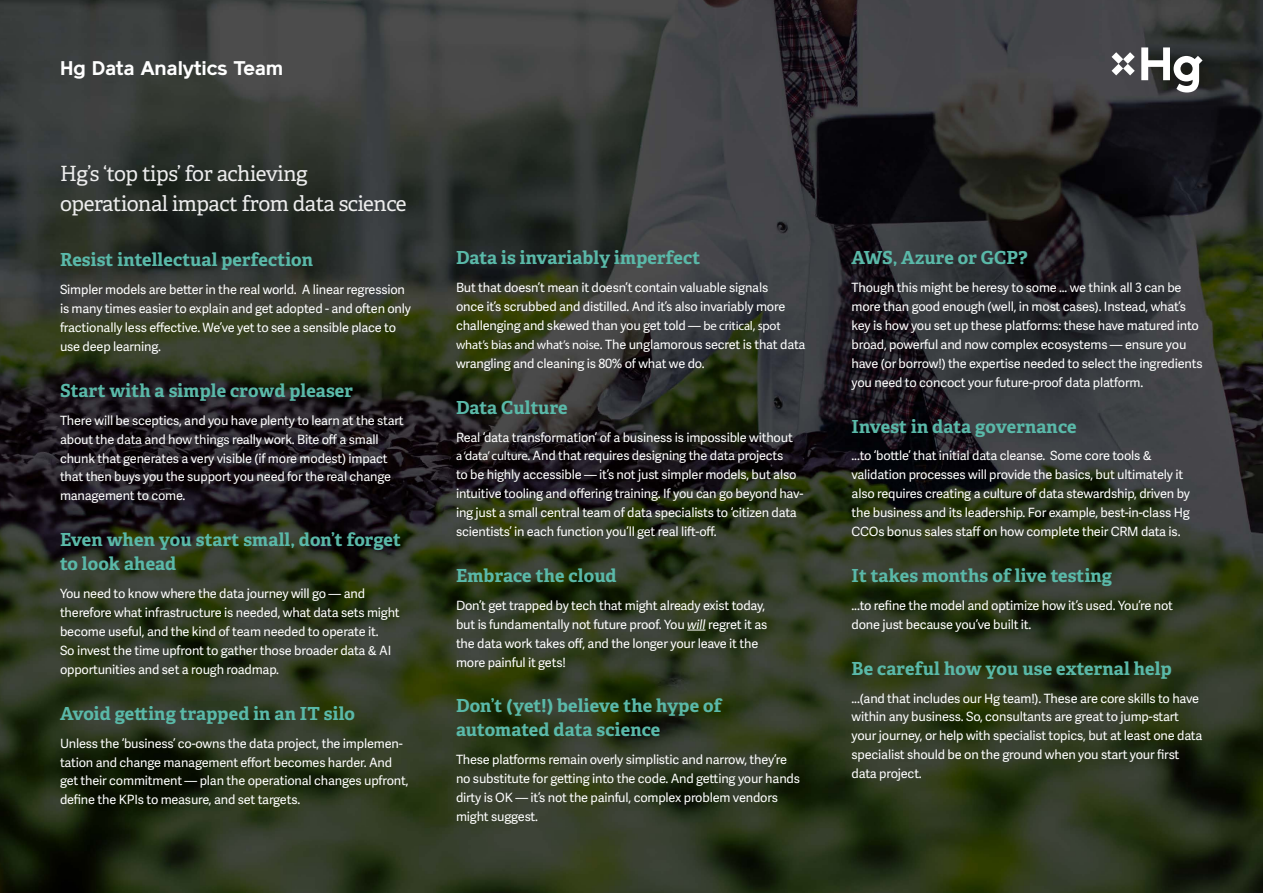
<style>
.page{position:relative;width:1263px;height:893px;background:#fff}
.page>*{position:absolute;margin:0;border:0;box-sizing:border-box;transform-origin:0 0}
.t1{font:21px/30px "Adelle";letter-spacing:-.02em;color:#ededed}
.t2{font:700 19.5px "Reader";color:#fff}
.t3{font:700 18px/24px "Adelle";letter-spacing:.01em;color:#5ab9a9}
.t4{font:12.75px/18.9px "Adelle Sans";letter-spacing:-.015em;color:#fff}
.s1{font-family:"Myriad Pro"}
.s2{font-style:italic}
</style>
<div class="page">
<img style="left:0;top:0;width:1263px;height:893px">
<svg style="left:687px;top:630px;width:18px;height:1px"></svg>
<svg style="left:1111px;top:52px;width:24px;height:23px"></svg>
<svg style="left:1141px;top:47px;width:61px;height:46px"></svg>
<h2 class="t2" style="left:60px;top:56px;width:225px">Hg Data Analytics Team</h2>
<h1 class="t1" style="left:60px;top:158px;width:348px">Hg’s ‘top tips’ for achieving operational impact from data science</h1>
<h3 class="t3" style="left:60px;top:247px;width:255px">Resist intellectual perfection</h3>
<p class="t4" style="left:60px;top:280px;width:353px">Simpler models are better in the real world. A linear regression is many times easier to explain and get adopted - and often only fractionally less effective. We’ve yet to see a sensible place to use deep learning.</p>
<h3 class="t3" style="left:60px;top:378px;width:295px">Start with a simple crowd pleaser</h3>
<p class="t4" style="left:60px;top:410px;width:345px">There will be sceptics, and you have plenty to learn at the start about the data and how things really work. Bite off a small chunk that generates a very visible (if more modest) impact that then buys you the support you need for the real change management to come.</p>
<h3 class="t3" style="left:60px;top:527px;width:343px">Even when you start small, don’t forget to look ahead</h3>
<p class="t4" style="left:60px;top:584px;width:341px">You need to know where the data journey will go — and therefore what infrastructure is needed, what data sets might become useful, and the kind of team needed to operate it.<br>So invest the time upfront to gather those broader data &amp; AI opportunities and set a rough roadmap.</p>
<h3 class="t3" style="left:60px;top:701px;width:296px">Avoid getting trapped in an IT silo</h3>
<p class="t4" style="left:60px;top:733px;width:350px">Unless the ‘business’ co-owns the data project, the implemen&shy;tation and change management effort becomes harder. And get their commitment — plan the operational changes upfront, define the KPIs to measure, and set targets.</p>
<h3 class="t3" style="left:456px;top:245px;width:246px">Data is invariably imperfect</h3>
<p class="t4" style="left:456px;top:278px;width:351px">But that doesn’t mean it doesn’t contain valuable signals<br>once it’s scrubbed and distilled. And it’s also invariably more challenging and skewed than you get told — <span class="s1">be critical, spot what’s bias and what’s noise</span>. The unglamorous secret is that data wrangling and cleaning is 80% of what we do.</p>
<h3 class="t3" style="left:456px;top:395px;width:113px">Data Culture</h3>
<p class="t4" style="left:456px;top:427px;width:349px">Real ‘data transformation’ of a business is impossible without<br><span class="s1">a ‘data’ culture</span>. And that requires designing the data projects<br>to be highly accessible — it’s not just simpler models, but also intuitive tooling and offering training. If you can go beyond hav&shy;ing just a small central team of data specialists to ‘citizen data scientists’ in each function you’ll get real lift-off.</p>
<h3 class="t3" style="left:456px;top:563px;width:162px">Embrace the cloud</h3>
<p class="t4" style="left:456px;top:595px;width:313px">Don’t get trapped by tech that might already exist today, but is fundamentally not future proof. You <span class="s2">will</span> regret it as the data work takes off, and the longer your leave it the more painful it gets!</p>
<h3 class="t3" style="left:456px;top:693px;width:267px">Don’t (yet!) believe the hype of automated data science</h3>
<p class="t4" style="left:456px;top:750px;width:345px">These platforms remain overly simplistic and narrow, they’re no substitute for getting into the code. And getting your hands dirty is OK — it’s not the painful, complex problem vendors might suggest.</p>
<h3 class="t3" style="left:851px;top:245px;width:178px">AWS, Azure or GCP?</h3>
<p class="t4" style="left:851px;top:278px;width:352px">Though this might be heresy to some … we think all 3 can be more than good enough (well, in most cases). Instead, what’s key is how you set up these platforms: these have matured into broad, powerful and now complex ecosystems — ensure you have (or borrow!) the expertise needed to select the ingredients you need to concoct your future-proof data platform.</p>
<h3 class="t3" style="left:851px;top:413px;width:227px">Invest in data governance</h3>
<p class="t4" style="left:851px;top:446px;width:340px">...to ‘bottle’ that initial data cleanse. Some core tools &amp; validation processes will provide the basics, but ultimately it also requires creating a culture of data stewardship, driven by the business and its leadership. For example, best-in-class Hg CCOs bonus sales staff on how complete their CRM data is.</p>
<h3 class="t3" style="left:851px;top:563px;width:262px">It takes months of live testing</h3>
<p class="t4" style="left:851px;top:595px;width:323px">...to refine the model and optimize how it’s used. You’re not done just because you’ve built it.</p>
<h3 class="t3" style="left:851px;top:656px;width:322px">Be careful how you use external help</h3>
<p class="t4" style="left:851px;top:688px;width:352px">...(and that includes our Hg team!). These are core skills to have within any business. So, consultants are great to jump-start your journey, or help with specialist topics, but at least one data specialist should be on the ground when you start your first data project.</p>
</div>
